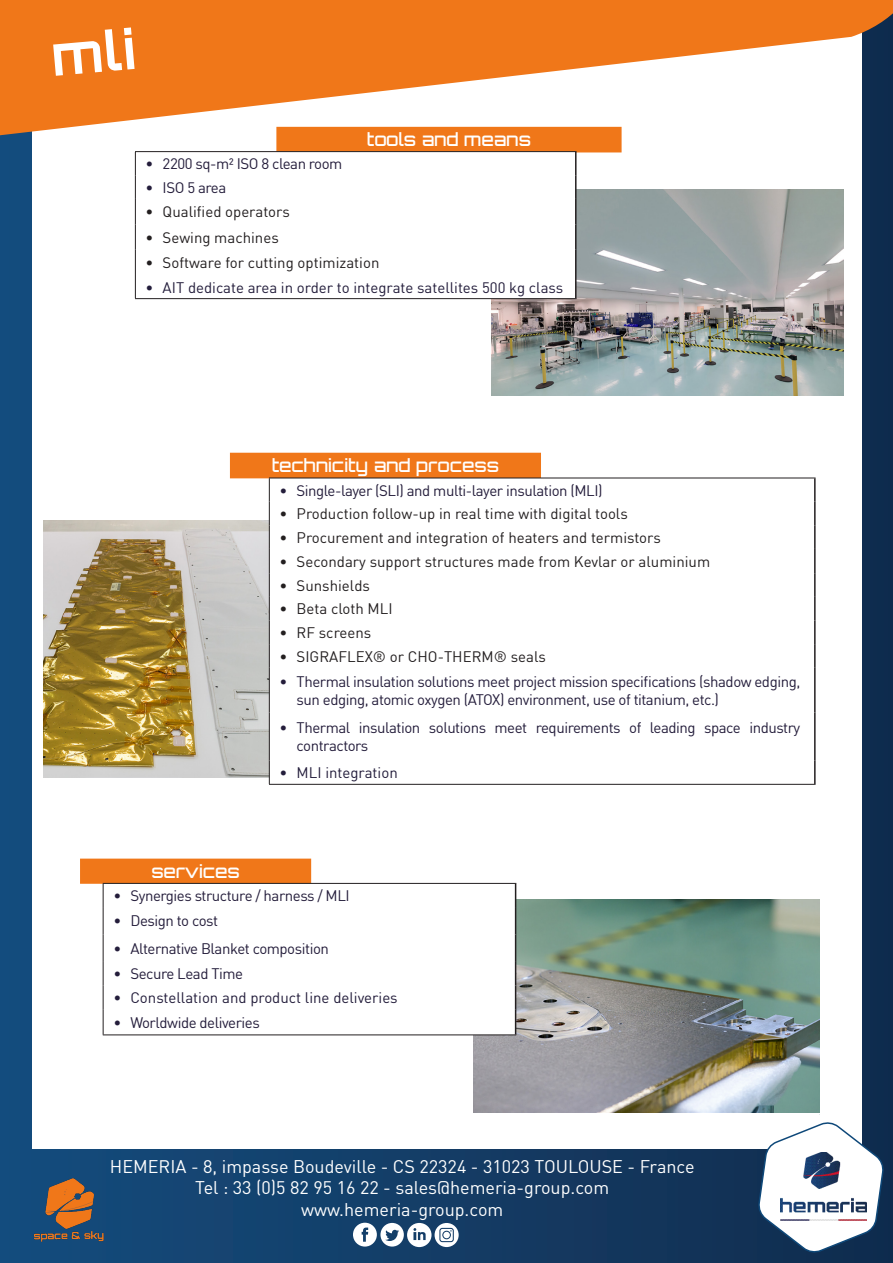
<style>
.page{position:relative;width:893px;height:1263px;background:#fff}
.page>*{position:absolute;margin:0;border:0;box-sizing:border-box;transform-origin:0 0}
.t1{font:18px "DIN";color:#fff}
.t2{font:500 18px "Orbitron";color:#fff}
.t3{font:15px/18px "DIN";letter-spacing:-.03em;color:#241d3b}
.t4{font:15px "DIN";color:#231f20}
.t5{font:15px "DIN";color:#231d3b}
</style>
<div class="page">
<div style="left:0;top:0;width:893px;height:1263px;background:linear-gradient(to right,#154c7e,#112c4d)"></div>
<div style="left:32px;top:31px;width:829px;height:1118px;background:#fff"></div>
<svg style="left:0;top:0;width:893px;height:138px;fill:#f07719"></svg>
<svg style="left:757px;top:1121px;width:128px;height:133px"></svg>
<svg style="left:353px;top:1223px;width:106px;height:24px"></svg>
<img style="left:781px;top:1152px;width:86px;height:69px">
<div style="left:277px;top:128px;width:344px;height:24px;background:#f07719"></div>
<div style="left:276px;top:127px;width:346px;height:25px;border:2px solid #f07719"></div>
<div style="left:231px;top:453px;width:309px;height:25px;background:#f07719"></div>
<div style="left:230px;top:453px;width:311px;height:25px;border:2px solid #f07719"></div>
<div style="left:81px;top:859px;width:229px;height:24px;background:#f07719"></div>
<div style="left:80px;top:859px;width:231px;height:25px;border:2px solid #f07719"></div>
<img style="left:44px;top:521px;width:225px;height:256px">
<hr style="left:269px;top:478px;width:547px;height:1px;background:#231f20">
<svg style="left:269px;top:478px;width:1px;height:190px"></svg>
<hr style="left:269px;top:668px;width:1px;height:44px;background:#231f20">
<hr style="left:269px;top:712px;width:1px;height:49px;background:#231f20">
<svg style="left:269px;top:761px;width:1px;height:23px"></svg>
<hr style="left:269px;top:784px;width:547px;height:1px;background:#231f20">
<hr style="left:814px;top:478px;width:2px;height:24px;background:#231f20">
<hr style="left:814px;top:502px;width:2px;height:23px;background:#231f20">
<hr style="left:814px;top:525px;width:2px;height:24px;background:#231f20">
<hr style="left:814px;top:549px;width:2px;height:24px;background:#231f20">
<hr style="left:814px;top:573px;width:2px;height:24px;background:#231f20">
<hr style="left:814px;top:597px;width:2px;height:23px;background:#231f20">
<hr style="left:814px;top:620px;width:2px;height:24px;background:#231f20">
<hr style="left:814px;top:644px;width:2px;height:24px;background:#231f20">
<hr style="left:814px;top:668px;width:2px;height:44px;background:#231f20">
<hr style="left:814px;top:712px;width:2px;height:49px;background:#231f20">
<hr style="left:814px;top:761px;width:2px;height:23px;background:#231f20">
<img style="left:491px;top:190px;width:352px;height:205px">
<svg style="left:136px;top:152px;width:439px;height:146px"></svg>
<hr style="left:135px;top:151px;width:441px;height:1px;background:#231f20">
<svg style="left:135px;top:152px;width:1px;height:146px"></svg>
<hr style="left:135px;top:298px;width:441px;height:1px;background:#231f20">
<svg style="left:575px;top:152px;width:1px;height:146px"></svg>
<img style="left:473px;top:899px;width:346px;height:213px">
<svg style="left:473px;top:884px;width:42px;height:150px"></svg>
<hr style="left:103px;top:883px;width:413px;height:1px;background:#231f20">
<svg style="left:103px;top:884px;width:1px;height:150px"></svg>
<hr style="left:103px;top:1034px;width:413px;height:1px;background:#231f20">
<svg style="left:515px;top:884px;width:1px;height:150px"></svg>
<img style="left:33px;top:1178px;width:73px;height:65px">
<div style="left:53px;top:27px;width:82px;height:49px;background:#f07719"></div>
<p class="t2" style="left:367px;top:129px;width:166px">tools and means</p>
<p class="t3" style="left:146px;top:154px;width:198px">• 2200 sq-m² ISO 8 clean room</p>
<p class="t3" style="left:146px;top:178px;width:82px">• ISO 5 area</p>
<p class="t4" style="left:146px;top:203px;width:146px">• Qualified operators</p>
<p class="t4" style="left:146px;top:228px;width:135px">• Sewing machines</p>
<p class="t4" style="left:146px;top:253px;width:235px">• Software for cutting optimization</p>
<p class="t5" style="left:146px;top:278px;width:419px">• AIT dedicate area in order to integrate satellites 500 kg class</p>
<p class="t2" style="left:272px;top:454px;width:229px">technicity and process</p>
<p class="t2" style="left:151px;top:860px;width:90px">services</p>
<p class="t3" style="left:280px;top:481px;width:325px">• Single-layer (SLI) and multi-layer insulation (MLI)</p>
<p class="t4" style="left:280px;top:504px;width:350px">• Production follow-up in real time with digital tools</p>
<p class="t4" style="left:280px;top:528px;width:383px">• Procurement and integration of heaters and termistors</p>
<p class="t4" style="left:280px;top:552px;width:432px">• Secondary support structures made from Kevlar or aluminium</p>
<p class="t4" style="left:280px;top:576px;width:92px">• Sunshields</p>
<p class="t4" style="left:280px;top:600px;width:115px">• Beta cloth MLI</p>
<p class="t4" style="left:280px;top:623px;width:93px">• RF screens</p>
<p class="t4" style="left:280px;top:647px;width:268px">• SIGRAFLEX® or CHO-THERM® seals</p>
<p class="t3" style="left:297px;top:672px;width:505px;text-indent:-17px">• Thermal insulation solutions meet project mission specifications (shadow edging, sun edging, atomic oxygen (ATOX) environment, use of titanium, etc.)</p>
<p class="t3" style="left:297px;top:718px;width:505px;text-indent:-17px">• Thermal insulation solutions meet requirements of leading space industry contractors</p>
<p class="t5" style="left:280px;top:763px;width:120px">• MLI integration</p>
<p class="t3" style="left:113px;top:886px;width:238px">• Synergies structure / harness / MLI</p>
<p class="t3" style="left:113px;top:912px;width:106px">• Design to cost</p>
<p class="t3" style="left:113px;top:939px;width:217px">• Alternative Blanket composition</p>
<p class="t3" style="left:113px;top:965px;width:131px">• Secure Lead Time</p>
<p class="t5" style="left:113px;top:988px;width:286px">• Constellation and product line deliveries</p>
<p class="t3" style="left:113px;top:1013px;width:148px">• Worldwide deliveries</p>
<p class="t1" style="left:110px;top:1155px;width:586px">HEMERIA - 8, impasse Boudeville - CS 22324 - 31023 TOULOUSE - France</p>
<p class="t1" style="left:195px;top:1177px;width:416px">Tel : 33 (0)5 82 95 16 22 - sales@hemeria-group.com</p>
<p class="t1" style="left:301px;top:1198px;width:204px">www.hemeria-group.com</p>
</div>
